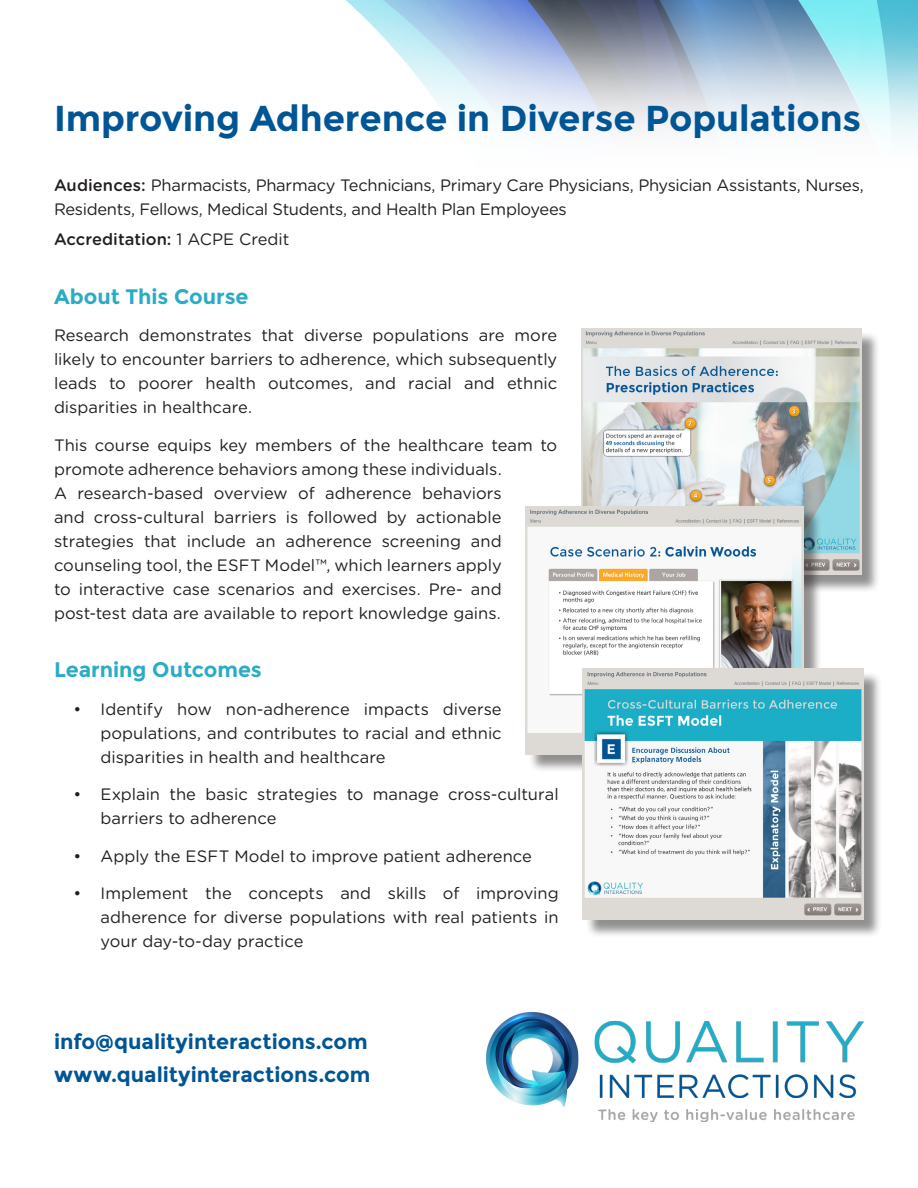
<style>
.page{position:relative;width:918px;height:1188px;background:#fff}
.page>*{position:absolute;margin:0;border:0;box-sizing:border-box;transform-origin:0 0}
.t1{font:700 36px "Montserrat";letter-spacing:-.005em;color:#005595}
.t2{font:700 21px "Montserrat";color:#005595}
.QI_Subheader{font:700 21px "Montserrat";color:#2aacc5}
.t3{font:16.5px/24px "Gotham Rounded";color:#231f20;text-align:justify}
.t4{font:16.5px/24px "Gotham Rounded";letter-spacing:-.02em;color:#231f20}
.t5{font:500 16.5px "Gotham Rounded";color:#231f20}
.s1{font-weight:500}
.s2{font-weight:400}
</style>
<div class="page">
<img style="left:486px;top:1013px;width:378px;height:109px">
<img style="left:346px;top:0;width:572px;height:139px">
<div style="left:583px;top:331px;width:297px;height:262px;background:#231f20;opacity:.5"></div>
<img style="left:581px;top:329px;width:280px;height:246px">
<div style="left:528px;top:509px;width:294px;height:264px;background:#231f20;opacity:.5"></div>
<img style="left:526px;top:506px;width:278px;height:248px">
<div style="left:585px;top:671px;width:298px;height:267px;background:#231f20;opacity:.5"></div>
<img style="left:583px;top:669px;width:281px;height:251px">
<p class="t1" style="left:54px;top:97px;width:809px">Improving Adherence in Diverse Populations</p>
<p class="t4" style="left:54px;top:173px;width:811px"><span class="s1">Audiences:</span> Pharmacists, Pharmacy Technicians, Primary Care Physicians, Physician Assistants, Nurses,<br>Residents, Fellows, Medical Students, and Health Plan Employees</p>
<p class="t5" style="left:54px;top:228px;width:237px">Accreditation: <span class="s2">1 ACPE Credit</span></p>
<p class="QI_Subheader" style="left:54px;top:284px;width:196px">About This Course</p>
<p class="t3" style="left:54px;top:323px;width:505px">Research demonstrates that diverse populations are more likely to encounter barriers to adherence, which subsequently leads to poorer health outcomes, and racial and ethnic disparities in healthcare.</p>
<p class="t3" style="left:54px;top:432px;width:505px;text-align:left">This course equips key members of the healthcare team to promote adherence behaviors among these individuals.<br>A research-based overview of adherence behaviors<br>and cross-cultural barriers is followed by actionable strategies that include an adherence screening and counseling tool, the ESFT Model™, which learners apply<br>to interactive case scenarios and exercises. Pre- and post-test data are available to report knowledge gains.</p>
<p class="QI_Subheader" style="left:54px;top:657px;width:209px">Learning Outcomes</p>
<p class="t3" style="left:100px;top:696px;width:403px;text-indent:-27px">• Identify how non-adherence impacts diverse populations, and contributes to racial and ethnic disparities in health and healthcare</p>
<p class="t3" style="left:100px;top:782px;width:460px;text-indent:-27px">• Explain the basic strategies to manage cross-cultural barriers to adherence</p>
<p class="t3" style="left:74px;top:843px;width:460px">• Apply the ESFT Model to improve patient adherence</p>
<p class="t3" style="left:100px;top:881px;width:460px;text-indent:-27px">• Implement the concepts and skills of improving adherence for diverse populations with real patients in your day-to-day practice</p>
<p class="t2" style="left:54px;top:1029px;width:315px">info@qualityinteractions.com</p>
<p class="t2" style="left:54px;top:1062px;width:318px">www.qualityinteractions.com</p>
</div>
